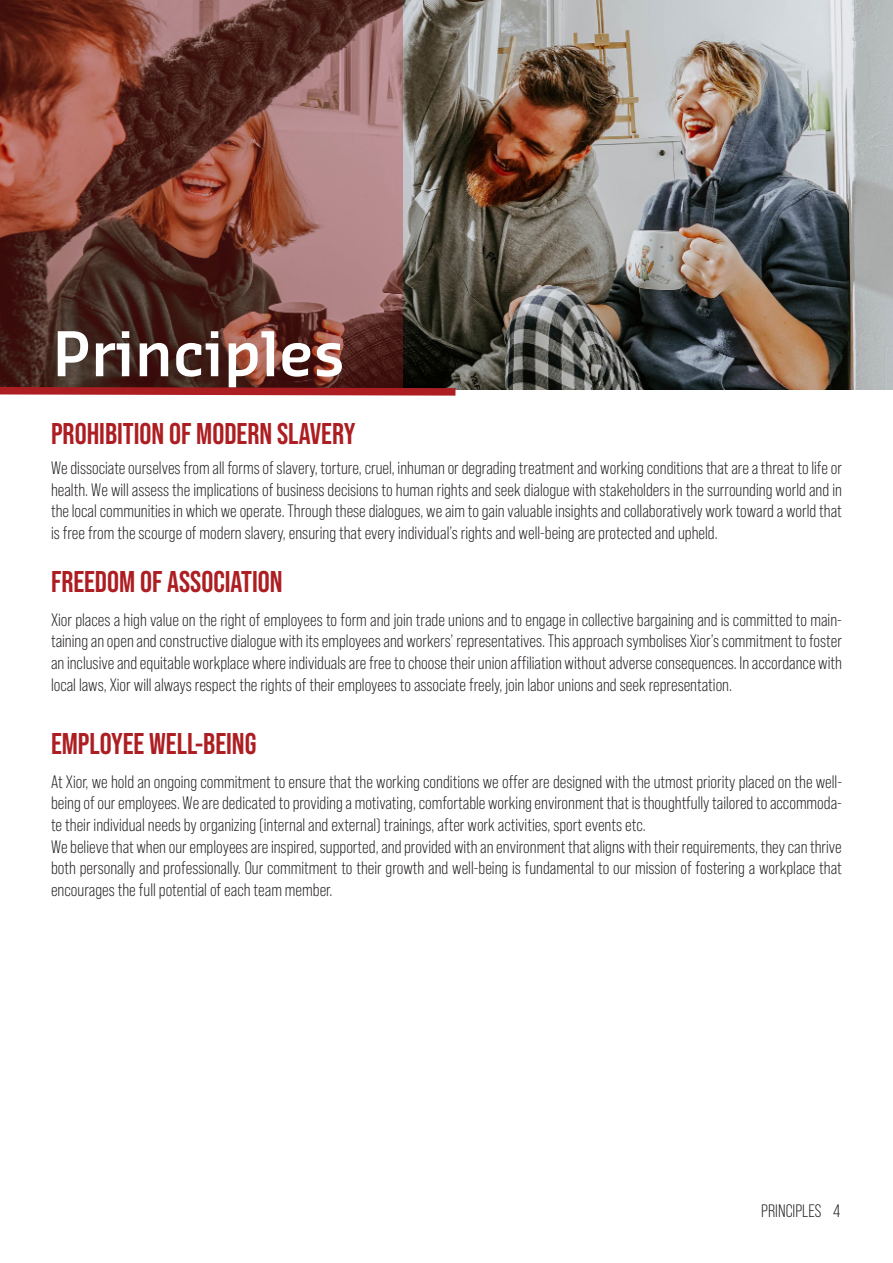
<style>
.page{position:relative;width:893px;height:1263px;background:#fff}
.page>*{position:absolute;margin:0;border:0;box-sizing:border-box;transform-origin:0 0}
.t1{font:600 60px "Sansa Pro";color:#fff}
.t2{font:700 30px "Bebas Neue Pro";color:#ad1e22}
.t3{font:18px/21.6px "Bebas Neue Pro";color:#231f20;text-align:justify}
</style>
<div class="page">
<img style="left:403px;top:0;width:490px;height:389px">
<svg style="left:0;top:0;width:403px;height:383px;background:#78463f"></svg>
<svg style="left:0;top:383px;width:463px;height:13px;background:#8b2f2f"></svg>
<p class="t1" style="left:52px;top:314px;width:294px">Principles</p>
<p class="t2" style="left:51px;top:416px;width:306px">PROHIBITION OF MODERN SLAVERY</p>
<p class="t3" style="left:51px;top:457px;width:792px">We dissociate ourselves from all forms of slavery, torture, cruel, inhuman or degrading treatment and working conditions that are a threat to life or health. We will assess the implications of business decisions to human rights and seek dialogue with stakeholders in the surrounding world and in the local communities in which we operate. Through these dialogues, we aim to gain valuable insights and collaboratively work toward a world that is free from the scourge of modern slavery, ensuring that every individual’s rights and well-being are protected and upheld.</p>
<p class="t2" style="left:51px;top:565px;width:233px">FREEDOM OF ASSOCIATION</p>
<p class="t3" style="left:51px;top:609px;width:792px">Xior places a high value on the right of employees to form and join trade unions and to engage in collective bargaining and is committed to main&shy;taining an open and constructive dialogue with its employees and workers’ representatives. This approach symbolises Xior’s commitment to foster an inclusive and equitable workplace where individuals are free to choose their union affiliation without adverse consequences. In accordance with local laws, Xior will always respect the rights of their employees to associate freely, join labor unions and seek representation.</p>
<p class="t2" style="left:51px;top:727px;width:207px">EMPLOYEE WELL-BEING</p>
<p class="t3" style="left:51px;top:771px;width:792px">At Xior, we hold an ongoing commitment to ensure that the working conditions we offer are designed with the utmost priority placed on the well&shy;being of our employees. We are dedicated to providing a motivating, comfortable working environment that is thoughtfully tailored to accommoda&shy;te their individual needs by organizing (internal and external) trainings, after work activities, sport events etc.</p>
<p class="t3" style="left:51px;top:836px;width:792px">We believe that when our employees are inspired, supported, and provided with an environment that aligns with their requirements, they can thrive both personally and professionally. Our commitment to their growth and well-being is fundamental to our mission of fostering a workplace that encourages the full potential of each team member.</p>
<p class="t3" style="left:761px;top:1200px;width:81px">PRINCIPLES 4</p>
</div>
